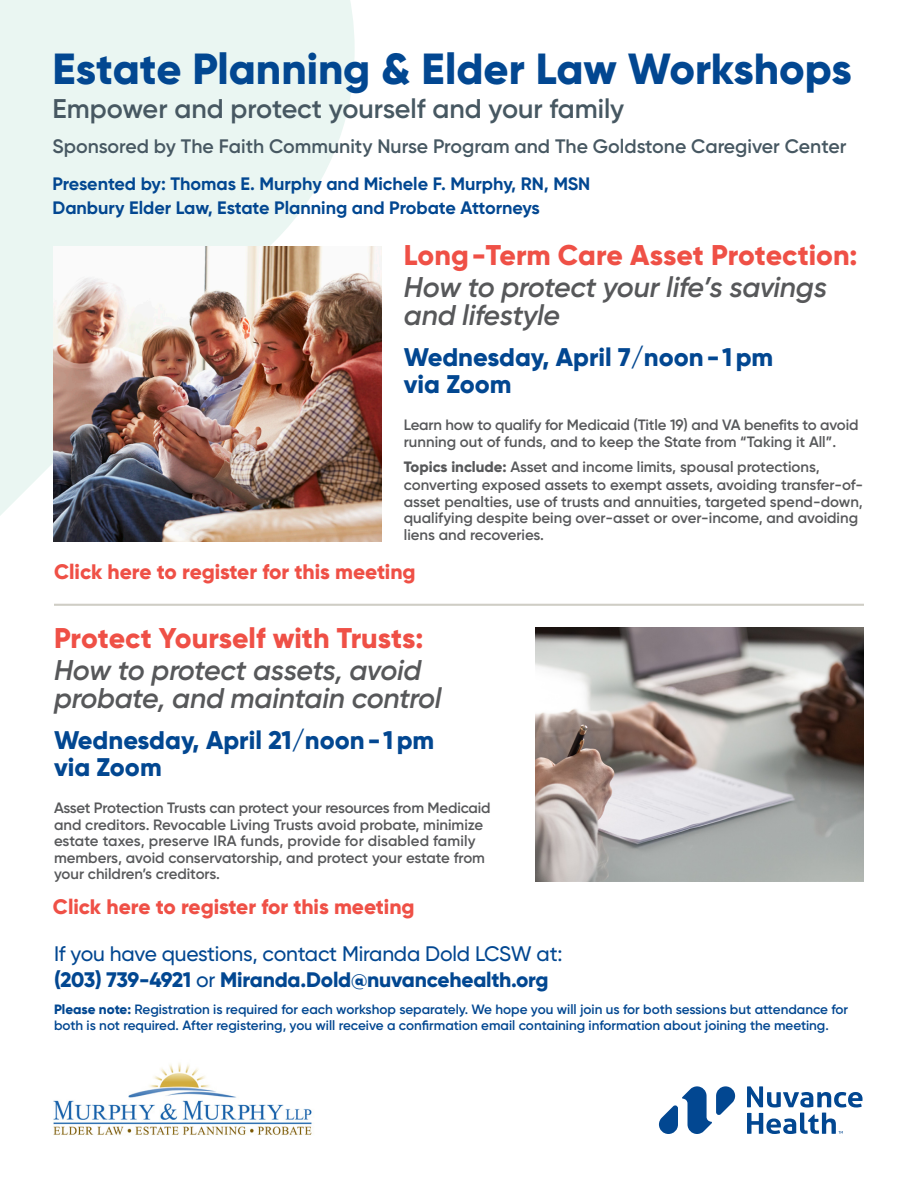
<style>
.page{position:relative;width:918px;height:1188px;background:#fff}
.page>*{position:absolute;margin:0;border:0;box-sizing:border-box;transform-origin:0 0}
.t1{font:800 43.5px "Gilroy";color:#024791}
.t2{font:800 28.5px/31.5px "Gilroy";color:#ef5046}
.t3{font:italic 600 28.5px "Gilroy";letter-spacing:-.01em;color:#57585a}
.t4{font:600 27px "Gilroy";color:#475862}
.t5{font:800 25.5px "Gilroy";color:#024791}
.t6{font:500 21px/25.5px "Gilroy";letter-spacing:-.01em;color:#024791}
.t7{font:800 21px "Gilroy";letter-spacing:-.005em;color:#ef5046}
.t8{font:600 19.5px "Gilroy";color:#475862}
.t9{font:700 18px/24px "Gilroy";color:#024791}
.t10{font:600 15px/16.5px "Gilroy";letter-spacing:-.005em;color:#57585a}
.t11{font:600 13.5px/16.5px "Gilroy";color:#024791}
.s1{font-weight:600;font-style:italic;color:#57585a}
.s2{font-weight:800}
</style>
<div class="page">
<svg style="left:0;top:0;width:355px;height:542px;background:#ebf6f2"></svg>
<svg style="left:659px;top:1086px;width:204px;height:48px"></svg>
<img style="left:53px;top:1063px;width:259px;height:72px">
<img style="left:53px;top:246px;width:328px;height:295px">
<hr style="left:54px;top:604px;width:810px;height:2px;background:#cfcdc5">
<img style="left:536px;top:628px;width:328px;height:254px">
<p class="t1" style="left:52px;top:41px;width:801px">Estate Planning &amp; Elder Law Workshops</p>
<p class="t4" style="left:52px;top:92px;width:573px">Empower and protect yourself and your family</p>
<p class="t8" style="left:52px;top:134px;width:795px">Sponsored by The Faith Community Nurse Program and The Goldstone Caregiver Center</p>
<p class="t9" style="left:52px;top:172px;width:539px">Presented by: Thomas E. Murphy and Michele F. Murphy, RN, MSN<br>Danbury Elder Law, Estate Planning and Probate Attorneys</p>
<p class="t2" style="left:404px;top:240px;width:455px">Long-Term Care Asset Protection:<br><span class="s1">How to protect your life’s savings</span></p>
<p class="t3" style="left:404px;top:298px;width:158px">and lifestyle</p>
<p class="t5" style="left:404px;top:341px;width:371px">Wednesday, April 7/noon-1 pm</p>
<p class="t5" style="left:404px;top:368px;width:109px">via Zoom</p>
<p class="t10" style="left:404px;top:417px;width:456px">Learn how to qualify for Medicaid (Title 19) and VA benefits to avoid running out of funds, and to keep the State from “Taking it All”.</p>
<p class="t10" style="left:404px;top:458px;width:461px;line-height:18px"><span class="s2">Topics include:</span> Asset and income limits, spousal protections, converting exposed assets to exempt assets, avoiding transfer-of-</p>
<p class="t10" style="left:404px;top:493px;width:461px">asset penalties, use of trusts and annuities, targeted spend-down, qualifying despite being over-asset or over-income, and avoiding liens and recoveries.</p>
<p class="t7" style="left:54px;top:558px;width:363px">Click here to register for this meeting</p>
<p class="t2" style="left:54px;top:622px;width:371px">Protect Yourself with Trusts:<br><span class="s1">How to protect assets, avoid</span></p>
<p class="t3" style="left:54px;top:680px;width:389px">probate, and maintain control</p>
<p class="t5" style="left:54px;top:724px;width:382px">Wednesday, April 21/noon-1 pm</p>
<p class="t5" style="left:54px;top:751px;width:109px">via Zoom</p>
<p class="t10" style="left:54px;top:800px;width:438px">Asset Protection Trusts can protect your resources from Medicaid and creditors. Revocable Living Trusts avoid probate, minimize estate taxes, preserve IRA funds, provide for disabled family members, avoid conservatorship, and protect your estate from your children’s creditors.</p>
<p class="t7" style="left:53px;top:894px;width:363px">Click here to register for this meeting</p>
<p class="t6" style="left:54px;top:941px;width:510px">If you have questions, contact Miranda Dold LCSW at: <span class="s2">(203) 739-4921</span> or <span class="s2">Miranda.Dold@nuvancehealth.org</span></p>
<p class="t11" style="left:54px;top:1001px;width:796px"><span class="s2">Please note:</span> Registration is required for each workshop separately. We hope you will join us for both sessions but attendance for both is not required. After registering, you will receive a confirmation email containing information about joining the meeting.</p>
</div>
